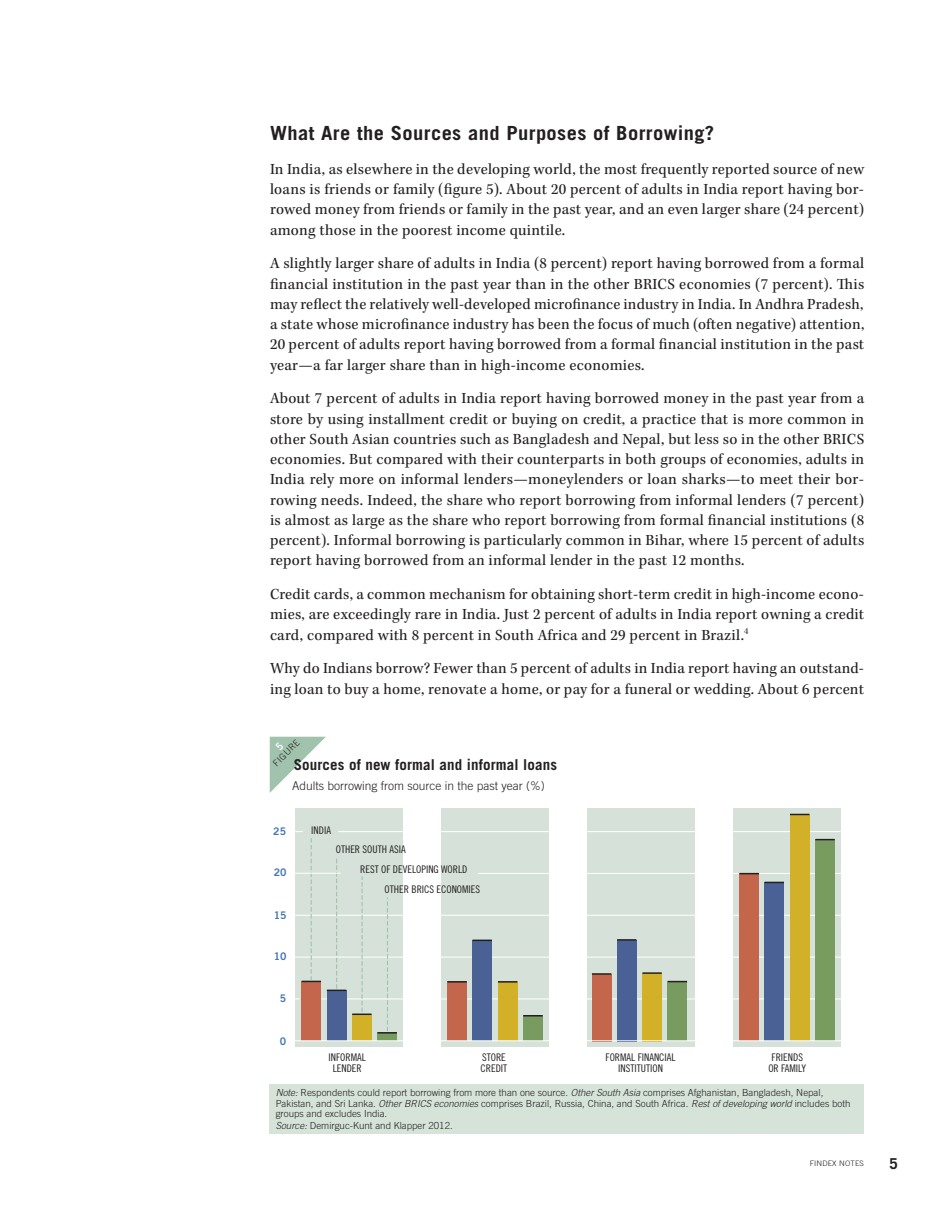
<style>
.page{position:relative;width:936px;height:1224px;background:#fff}
.page>*{position:absolute;margin:0;border:0;box-sizing:border-box;transform-origin:0 0}
.TEXT_11pt{font:700 19.5px "Trade Gothic LT Std";letter-spacing:.02em;color:#231f20;scale:1.05 1}
.TEXT_11pt-2{font:16.05px/20.2px "Kepler Std Scn";letter-spacing:.015em;color:#231f20;text-align:justify;scale:1.05 1}
.TEXT_11pt-3{font:16.05px/20.2px "Kepler Std Scn";letter-spacing:.015em;color:#231f20;text-align:justify;scale:1.04 1}
.FIG_title{font:700 15px "Trade Gothic LT Std";letter-spacing:.01em;color:#231f20}
.FIG_units{font:300 12px "Trade Gothic LT Std";color:#231f20}
.t1{font:10.5px/11.2px "Trade Gothic LT Std Cn 18";color:#231f20;text-align:center}
.t2{font:10.5px "Trade Gothic LT Std Bd 2";color:#4376b4}
.FIG_source{font:300 9.75px/10.5px "Trade Gothic LT Std";color:#231f20}
.t3{font:300 9px "Trade Gothic LT Std";color:#231f20}
.t4{font:300 7.5px "Trade Gothic LT Std";letter-spacing:.02em;color:#231f20;scale:1.05 1}
.s1{font-style:italic}
</style>
<div class="page">
<div style="left:270px;top:1084px;width:594px;height:50px;background:#d5e3d9"></div>
<div style="left:295px;top:808px;width:107px;height:238px;background:#d6e2d9"></div>
<div style="left:441px;top:808px;width:107px;height:238px;background:#d6e2d9"></div>
<div style="left:587px;top:808px;width:107px;height:238px;background:#d6e2d9"></div>
<div style="left:733px;top:808px;width:107px;height:238px;background:#d6e2d9"></div>
<hr style="left:338px;top:831px;width:516px;height:1px;background:#fff">
<hr style="left:292px;top:915px;width:567px;height:1px;background:#fff">
<hr style="left:478px;top:873px;width:380px;height:1px;background:#fff">
<hr style="left:294px;top:957px;width:565px;height:1px;background:#fff">
<hr style="left:315px;top:999px;width:544px;height:1px;background:#fff">
<div style="left:378px;top:1033px;width:19px;height:8px;background:#789c5f"></div>
<div style="left:352px;top:1014px;width:20px;height:27px;background:#d2b129"></div>
<div style="left:327px;top:990px;width:19px;height:51px;background:#4a6196"></div>
<div style="left:302px;top:981px;width:19px;height:60px;background:#c3664c"></div>
<svg style="left:327px;top:859px;width:19px;height:132px"></svg>
<svg style="left:352px;top:876px;width:20px;height:139px"></svg>
<svg style="left:378px;top:898px;width:19px;height:136px"></svg>
<svg style="left:295px;top:831px;width:26px;height:151px"></svg>
<hr style="left:289px;top:873px;width:51px;height:1px;background:#fff">
<div style="left:523px;top:1016px;width:20px;height:25px;background:#789c5f"></div>
<hr style="left:523px;top:1015px;width:20px;height:2px;background:#231f20">
<div style="left:498px;top:982px;width:19px;height:59px;background:#d2b129"></div>
<svg style="left:498px;top:981px;width:19px;height:2px"></svg>
<div style="left:473px;top:940px;width:19px;height:101px;background:#4a6196"></div>
<svg style="left:473px;top:940px;width:19px;height:1px"></svg>
<div style="left:447px;top:982px;width:20px;height:59px;background:#c3664c"></div>
<hr style="left:447px;top:981px;width:20px;height:2px;background:#231f20">
<div style="left:668px;top:982px;width:19px;height:59px;background:#789c5f"></div>
<svg style="left:668px;top:981px;width:19px;height:1px"></svg>
<div style="left:642px;top:973px;width:20px;height:68px;background:#d2b129"></div>
<hr style="left:642px;top:972px;width:20px;height:2px;background:#231f20">
<div style="left:617px;top:940px;width:19px;height:101px;background:#4a6196"></div>
<svg style="left:617px;top:939px;width:19px;height:2px"></svg>
<div style="left:592px;top:974px;width:19px;height:67px;background:#c3664c"></div>
<svg style="left:592px;top:973px;width:19px;height:2px"></svg>
<div style="left:815px;top:840px;width:20px;height:201px;background:#789c5f"></div>
<svg style="left:815px;top:839px;width:20px;height:1px"></svg>
<div style="left:790px;top:814px;width:19px;height:227px;background:#d2b129"></div>
<svg style="left:790px;top:814px;width:19px;height:1px"></svg>
<div style="left:765px;top:882px;width:19px;height:159px;background:#4a6196"></div>
<svg style="left:765px;top:882px;width:19px;height:1px"></svg>
<div style="left:739px;top:874px;width:20px;height:167px;background:#c3664c"></div>
<svg style="left:740px;top:873px;width:19px;height:1px"></svg>
<hr style="left:289px;top:1040px;width:570px;height:1px;background:#fff">
<svg style="left:270px;top:737px;width:56px;height:56px"></svg>
<p class="TEXT_11pt" style="left:270px;top:121px;width:425px">What Are the Sources and Purposes of Borrowing?</p>
<p class="TEXT_11pt-2" style="left:270px;top:159px;width:568px">In India, as elsewhere in the developing world, the most frequently reported source of new loans is friends or family (figure 5). About 20 percent of adults in India report having bor&shy;rowed money from friends or family in the past year, and an even larger share (24 percent) among those in the poorest income quintile.</p>
<p class="TEXT_11pt-2" style="left:270px;top:254px;width:568px">A slightly larger share of adults in India (8 percent) report having borrowed from a formal financial institution in the past year than in the other BRICS economies (7 percent). This may reflect the relatively well-developed microfinance industry in India. In Andhra Pradesh, a state whose microfinance industry has been the focus of much (often negative) attention, 20 percent of adults report having borrowed from a formal financial institution in the past year—a far larger share than in high-income economies.</p>
<p class="TEXT_11pt-2" style="left:270px;top:389px;width:568px">About 7 percent of adults in India report having borrowed money in the past year from a store by using installment credit or buying on credit, a practice that is more common in other South Asian countries such as Bangladesh and Nepal, but less so in the other BRICS economies. But compared with their counterparts in both groups of economies, adults in India rely more on informal lenders—moneylenders or loan sharks—to meet their bor&shy;rowing needs. Indeed, the share who report borrowing from informal lenders (7 percent) is almost as large as the share who report borrowing from formal financial institutions (8 percent). Informal borrowing is particularly common in Bihar, where 15 percent of adults report having borrowed from an informal lender in the past 12 months.</p>
<p class="TEXT_11pt-3" style="left:270px;top:584px;width:573px">Credit cards, a common mechanism for obtaining short-term credit in high-income econo&shy;mies, are exceedingly rare in India. Just 2 percent of adults in India report owning a credit card, compared with 8 percent in South Africa and 29 percent in Brazil.<sup>4</sup></p>
<p class="TEXT_11pt-3" style="left:270px;top:659px;width:573px">Why do Indians borrow? Fewer than 5 percent of adults in India report having an outstand&shy;ing loan to buy a home, renovate a home, or pay for a funeral or wedding. About 6 percent</p>
<p class="t3" style="left:271px;top:761px;width:35px;rotate:-45deg">FIGURE</p>
<p class="FIG_title" style="left:294px;top:755px;width:265px">Sources of new formal and informal loans</p>
<p class="FIG_units" style="left:292px;top:779px;width:254px">Adults borrowing from source in the past year (%)</p>
<p class="t2" style="left:273px;top:824px;width:14px">25</p>
<p class="t1" style="left:311px;top:824px;width:21px">INDIA</p>
<p class="t2" style="left:274px;top:866px;width:14px">20</p>
<p class="t2" style="left:274px;top:909px;width:14px">15</p>
<p class="t2" style="left:274px;top:950px;width:14px">10</p>
<p class="t2" style="left:280px;top:992px;width:8px">5</p>
<p class="t2" style="left:280px;top:1035px;width:8px">0</p>
<p class="t1" style="left:336px;top:844px;width:71px">OTHER SOUTH ASIA</p>
<p class="t1" style="left:385px;top:859px;width:97px;line-height:19.8px;text-align:left;text-indent:-24px">REST OF DEVELOPING WORLD<br>OTHER BRICS ECONOMIES</p>
<p class="t1" style="left:329px;top:1051px;width:39px">INFORMAL<br>LENDER</p>
<p class="t1" style="left:481px;top:1052px;width:28px;text-align:left">STORE<br>CREDIT</p>
<p class="t1" style="left:606px;top:1051px;width:71px">FORMAL FINANCIAL<br>INSTITUTION</p>
<p class="t1" style="left:768px;top:1051px;width:39px">FRIENDS<br>OR FAMILY</p>
<p class="FIG_source" style="left:276px;top:1087px;width:576px"><span class="s1">Note:</span> Respondents could report borrowing from more than one source. <span class="s1">Other South Asia</span> comprises Afghanistan, Bangladesh, Nepal,<br>Pakistan, and Sri Lanka. <span class="s1">Other BRICS economies</span> comprises Brazil, Russia, China, and South Africa. <span class="s1">Rest of developing world</span> includes both groups and excludes India.</p>
<p class="FIG_source" style="left:276px;top:1120px;width:179px"><span class="s1">Source:</span> Demirguc-Kunt and Klapper 2012.</p>
<p class="t4" style="left:810px;top:1159px;width:53px">FINDEX NOTES</p>
<p class="FIG_title" style="left:889px;top:1154px;width:10px">5</p>
</div>
